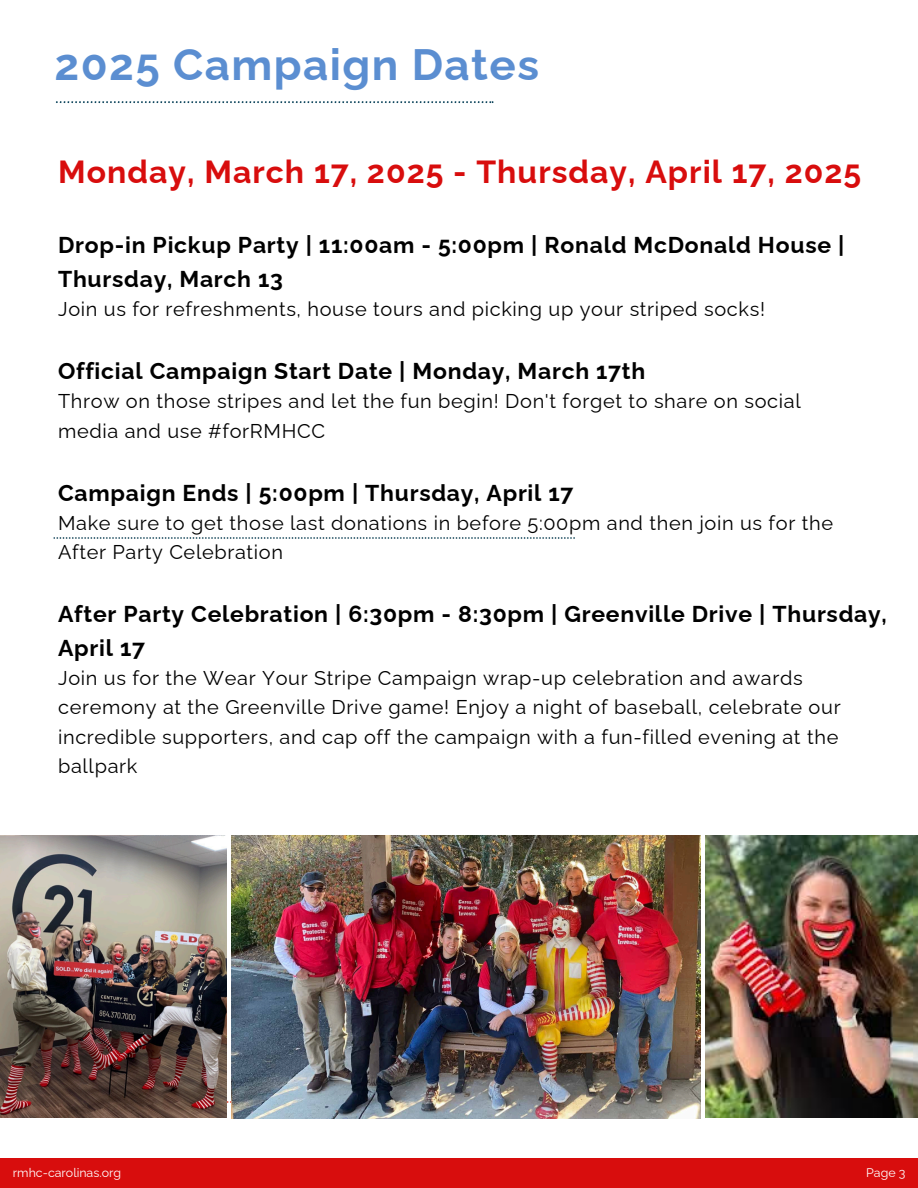
<style>
.page{position:relative;width:918px;height:1188px;background:#fff}
.page>*{position:absolute;margin:0;border:0;box-sizing:border-box;transform-origin:0 0}
.t1{font:700 43.95px "Raleway";letter-spacing:.035em;color:#5b8ed1}
.t2{font:700 31.95px "Raleway";letter-spacing:.035em;color:#d80d0d}
.t3{font:700 22.95px/33.8px "Raleway";letter-spacing:.035em;color:#000}
.t4{font:19.95px/29.2px "Raleway";letter-spacing:.035em;color:#000}
.t5{font:12.45px "Raleway";color:#fff}
</style>
<div class="page">
<svg style="left:56px;top:101px;width:438px;height:2px"></svg>
<img style="left:53px;top:537px;width:522px;height:2px">
<img style="left:232px;top:836px;width:469px;height:282px">
<img style="left:0;top:835px;width:227px;height:283px">
<img style="left:706px;top:835px;width:212px;height:283px">
<div style="left:0;top:1158px;width:918px;height:30px;background:#d80d0d"></div>
<p class="t1" style="left:55px;top:38px;width:486px">2025 Campaign Dates</p>
<h3 class="t2" style="left:58px;top:153px;width:805px">Monday, March 17, 2025 - Thursday, April 17, 2025</h3>
<h4 class="t3" style="left:58px;top:228px;width:788px">Drop-in Pickup Party | 11:00am - 5:00pm | Ronald McDonald House |<br>Thursday, March 13</h4>
<h4 class="t4" style="left:58px;top:295px;width:708px">Join us for refreshments, house tours and picking up your striped socks!</h4>
<h4 class="t3" style="left:58px;top:354px;width:589px">Official Campaign Start Date | Monday, March 17th</h4>
<h4 class="t4" style="left:58px;top:387px;width:744px">Throw on those stripes and let the fun begin! Don't forget to share on social media and use #forRMHCC</h4>
<h4 class="t3" style="left:58px;top:476px;width:517px">Campaign Ends | 5:00pm | Thursday, April 17</h4>
<h4 class="t4" style="left:58px;top:508px;width:777px">Make sure to get those last donations in before 5:00pm and then join us for the<br>After Party Celebration</h4>
<p class="t3" style="left:58px;top:597px;width:830px">After Party Celebration | 6:30pm - 8:30pm | Greenville Drive | Thursday,<br>April 17</p>
<p class="t4" style="left:58px;top:664px;width:784px">Join us for the Wear Your Stripe Campaign wrap-up celebration and awards ceremony at the Greenville Drive game! Enjoy a night of baseball, celebrate our incredible supporters, and cap off the campaign with a fun-filled evening at the ballpark</p>
<p class="t5" style="left:13px;top:1166px;width:110px">rmhc-carolinas.org</p>
<p class="t5" style="left:866px;top:1166px;width:41px">Page 3</p>
</div>
